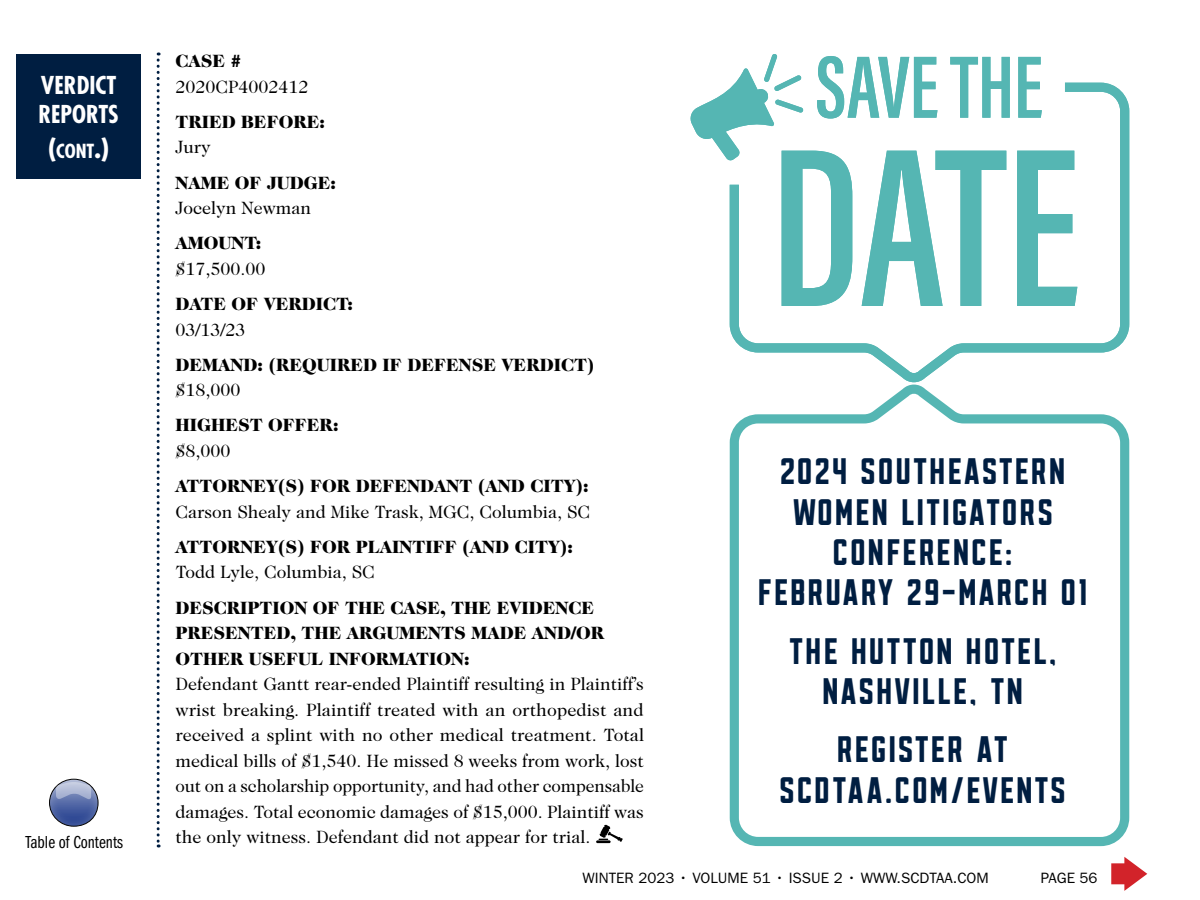
<style>
.page{position:relative;width:1200px;height:900px;background:#fff}
.page>*{position:absolute;margin:0;border:0;box-sizing:border-box;transform-origin:0 0}
.DefenseText{font:43.05px/40.3px "Sanhurst Condensed";letter-spacing:.03em;color:#001e41;text-align:center}
.t1{font:700 condensed 24px/28.8px "Futura Std";color:#fff}
.t2{font:700 condensed 18.9px "Futura Std";color:#fff}
.VerdictHead{font:18px/25.5px "Caslon 224 Std";color:#000}
.VerdictHead-2{font:900 18px/25.5px "Caslon 224 Std";color:#000}
.t3{font:18px "ITC Franklin Gothic Std Bk Cp";color:#000}
.t4{font:15px "ITC Franklin Gothic Std";color:#000}
.s1{font-size:27px}
.s2{font-weight:900}
.s3{font-weight:400}
</style>
<div class="page">
<svg style="left:1111px;top:857px;width:36px;height:34px"></svg>
<div style="left:17px;top:54px;width:124px;height:124px;background:#001e41"></div>
<hr style="left:596px;top:840px;width:15px;height:3px;background:#000">
<svg style="left:599px;top:825px;width:24px;height:17px"></svg>
<div style="left:48px;top:778px;width:51px;height:50px;background:#fff;opacity:.31"></div>
<div style="left:49px;top:779px;width:49px;height:48px;border:1px solid #000;border-radius:50%"></div>
<svg style="left:56px;top:782px;width:35px;height:18px"></svg>
<svg style="left:157px;top:52px;width:3px;height:796px"></svg>
<svg style="left:1018px;top:57px;width:23px;height:26px"></svg>
<svg style="left:730px;top:83px;width:399px;height:299px"></svg>
<svg style="left:690px;top:54px;width:320px;height:252px"></svg>
<svg style="left:730px;top:385px;width:399px;height:461px"></svg>
<p class="t1" style="left:38px;top:71px;width:82px">VERDICT<br>REPORTS</p>
<p class="t2" style="left:48px;top:139px;width:63px"><span class="s1">(</span>CONT<span class="s1">.)</span></p>
<p class="t3" style="left:25px;top:832px;width:99px">Table of Contents</p>
<p class="VerdictHead" style="left:176px;top:48px;width:135px"><span class="s2">CASE #<br></span>2020CP4002412</p>
<p class="VerdictHead-2" style="left:176px;top:109px;width:151px">TRIED BEFORE:<br><span class="s3">Jury</span></p>
<p class="VerdictHead" style="left:176px;top:170px;width:162px"><span class="s2">NAME OF JUDGE:<br></span>Jocelyn Newman</p>
<p class="VerdictHead" style="left:176px;top:230px;width:92px"><span class="s2">AMOUNT: </span>$17,500.00</p>
<p class="VerdictHead-2" style="left:176px;top:291px;width:179px">DATE OF VERDICT:<br><span class="s3">03/13/23</span></p>
<p class="VerdictHead-2" style="left:176px;top:352px;width:421px">DEMAND: (REQUIRED IF DEFENSE VERDICT) <span class="s3">$18,000</span></p>
<p class="VerdictHead-2" style="left:176px;top:412px;width:164px">HIGHEST OFFER: <span class="s3">$8,000</span></p>
<p class="VerdictHead" style="left:176px;top:473px;width:416px"><span class="s2">ATTORNEY(S) FOR DEFENDANT (AND CITY):<br></span>Carson Shealy and Mike Trask, MGC, Columbia, SC</p>
<p class="VerdictHead-2" style="left:176px;top:534px;width:399px">ATTORNEY(S) FOR PLAINTIFF (AND CITY):<br><span class="s3">Todd Lyle, Columbia, SC</span></p>
<p class="VerdictHead-2" style="left:176px;top:595px;width:430px">DESCRIPTION OF THE CASE, THE EVIDENCE<br>PRESENTED, THE ARGUMENTS MADE AND/OR<br>OTHER USEFUL INFORMATION:</p>
<p class="VerdictHead" style="left:176px;top:671px;width:470px;text-align:justify">Defendant Gantt rear-ended Plaintiff resulting in Plaintiff’s wrist breaking. Plaintiff treated with an orthopedist and received a splint with no other medical treatment. Total medical bills of $1,540. He missed 8 weeks from work, lost out on a scholarship opportunity, and had other compensable damages. Total economic damages of $15,000. Plaintiff was the only witness. Defendant did not appear for trial.</p>
<p class="DefenseText" style="left:760px;top:451px;width:331px">2024 SOUTHEASTERN<br>WOMEN LITIGATORS<br>CONFERENCE:<br>FEBRUARY 29–MARCH 01</p>
<p class="DefenseText" style="left:790px;top:631px;width:270px">THE HUTTON HOTEL,<br>NASHVILLE, TN</p>
<p class="DefenseText" style="left:781px;top:729px;width:289px">REGISTER AT<br>SCDTAA.COM/EVENTS</p>
<p class="t4" style="left:583px;top:869px;width:408px">WINTER 2023 • VOLUME 51 • ISSUE 2 • WWW.SCDTAA.COM</p>
<p class="t4" style="left:1041px;top:869px;width:58px">PAGE 56</p>
</div>
